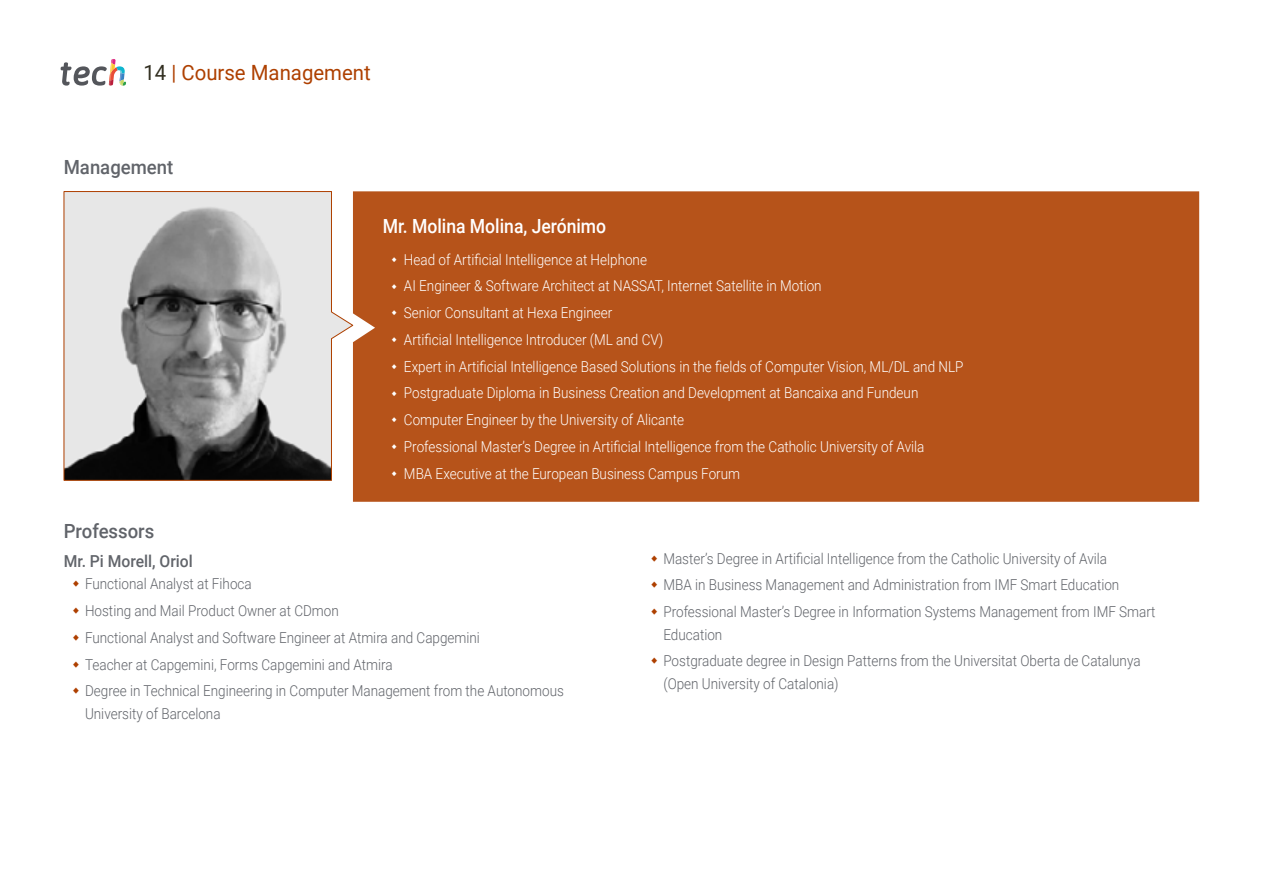
<style>
.page{position:relative;width:1263px;height:893px;background:#fff}
.page>*{position:absolute;margin:0;border:0;box-sizing:border-box;transform-origin:0 0}
.t1{font:21px "Roboto";color:#ae4000}
.t2{font:500 19.5px "Roboto";color:#fff;scale:.9 1}
.t3{font:500 19.5px "Roboto";color:#61646a;scale:.95 1}
.t4{font:500 16.5px "Roboto";color:#61646a;scale:.95 1}
.t5{font:300 15px/26.7px "Roboto";color:#61646a;scale:.9 1}
.t6{font:300 15px/26.7px "Roboto";color:#fff;scale:.9 1}
.s1{color:#312e20}
</style>
<div class="page">
<svg style="left:61px;top:59px;width:65px;height:27px"></svg>
<div style="left:353px;top:191px;width:846px;height:311px;background:#b6531a"></div>
<svg style="left:64px;top:191px;width:289px;height:290px;background:#aeadac"></svg>
<svg style="left:392px;top:257px;width:5px;height:5px"></svg>
<svg style="left:392px;top:284px;width:5px;height:5px"></svg>
<svg style="left:392px;top:310px;width:5px;height:5px"></svg>
<svg style="left:392px;top:337px;width:5px;height:5px"></svg>
<svg style="left:392px;top:364px;width:5px;height:5px"></svg>
<svg style="left:392px;top:391px;width:5px;height:5px"></svg>
<svg style="left:392px;top:417px;width:5px;height:5px"></svg>
<svg style="left:392px;top:444px;width:5px;height:5px"></svg>
<svg style="left:392px;top:471px;width:5px;height:5px"></svg>
<h1 class="t1" style="left:144px;top:57px;width:229px"><span class="s1">14</span> | Course Management</h1>
<h2 class="t3" style="left:64px;top:154px;width:117px">Management</h2>
<h2 class="t3" style="left:64px;top:517px;width:97px">Professors</h2>
<h2 class="t2" style="left:383px;top:212px;width:250px">Mr. Molina Molina, Jerónimo</h2>
<p class="t6" style="left:404px;top:245px;width:623px">Head of Artificial Intelligence at Helphone<br>AI Engineer &amp; Software Architect at NASSAT, Internet Satellite in Motion<br>Senior Consultant at Hexa Engineer<br>Artificial Intelligence Introducer (ML and CV)<br>Expert in Artificial Intelligence Based Solutions in the fields of Computer Vision, ML/DL and NLP Postgraduate Diploma in Business Creation and Development at Bancaixa and Fundeun Computer Engineer by the University of Alicante<br>Professional Master’s Degree in Artificial Intelligence from the Catholic University of Avila<br>MBA Executive at the European Business Campus Forum</p>
<p class="t4" style="left:64px;top:550px;width:137px">Mr. Pi Morell, Oriol</p>
<p class="t5" style="left:85px;top:570px;width:534px">Functional Analyst at Fihoca<br>Hosting and Mail Product Owner at CDmon<br>Functional Analyst and Software Engineer at Atmira and Capgemini<br>Teacher at Capgemini, Forms Capgemini and Atmira<br>Degree in Technical Engineering in Computer Management from the Autonomous</p>
<p class="t5" style="left:85px;top:700px;width:152px">University of Barcelona</p>
<p class="t5" style="left:663px;top:544px;width:548px">Master’s Degree in Artificial Intelligence from the Catholic University of Avila<br>MBA in Business Management and Administration from IMF Smart Education<br>Professional Master’s Degree in Information Systems Management from IMF Smart</p>
<p class="t5" style="left:663px;top:620px;width:532px">Education<br>Postgraduate degree in Design Patterns from the Universitat Oberta de Catalunya</p>
<p class="t5" style="left:663px;top:670px;width:196px">(Open University of Catalonia)</p>
</div>
